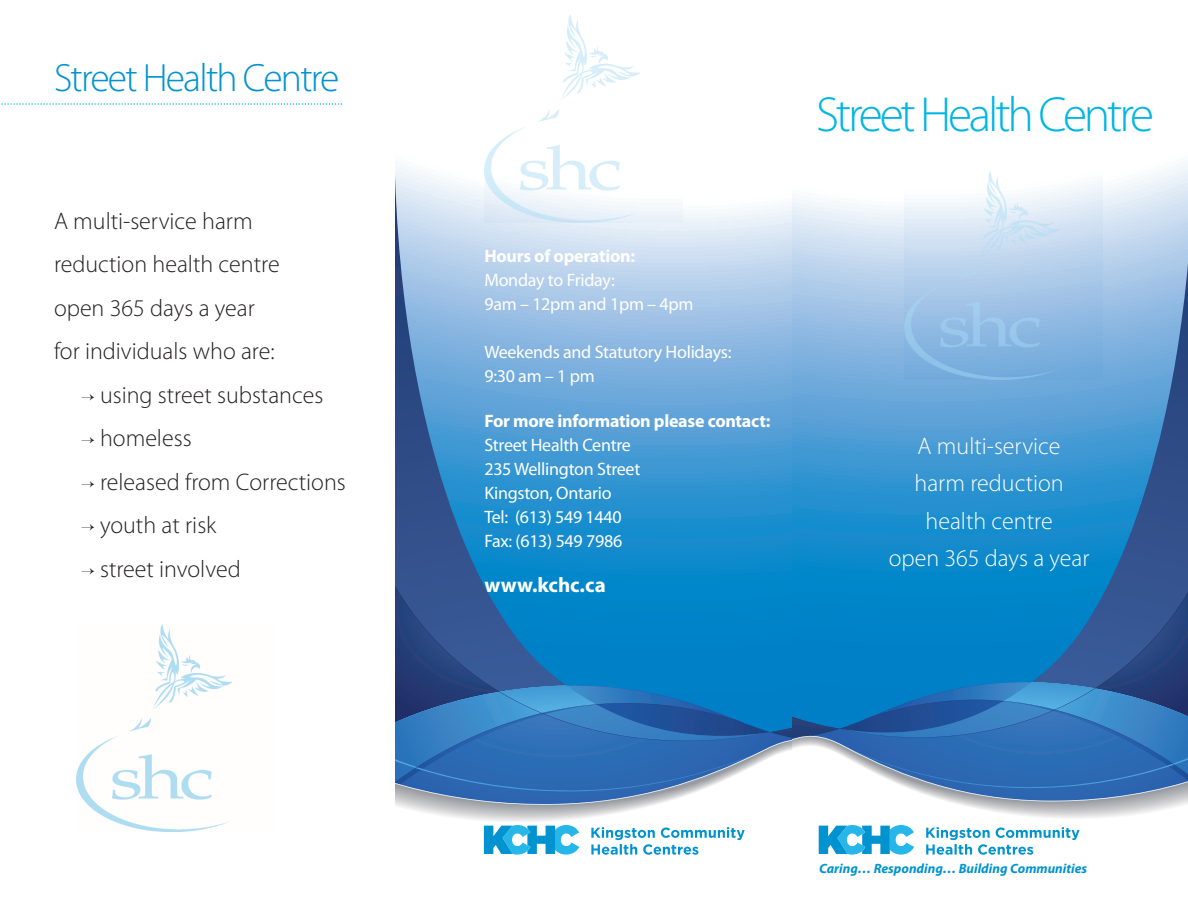
<style>
.page{position:relative;width:1188px;height:918px;background:#fff}
.page>*{position:absolute;margin:0;border:0;box-sizing:border-box;transform-origin:0 0}
.t1{font:300 49.5px "Myriad Pro";letter-spacing:-.065em;color:#00b6e4}
.t2{font:300 39.6px "Myriad Pro";letter-spacing:-.045em;color:#0093d0}
.t3{font:300 24px/43.5px "Myriad Pro";color:#231f20}
.t4{font:300 24px/37.5px "Myriad Pro";color:#fff;text-align:center}
.t5{font:700 21px "Myriad Pro";color:#fff}
.t6{font:18px/24px "Myriad Pro";letter-spacing:-.015em;color:#fff}
.t7{font:700 18px "Myriad Pro";letter-spacing:-.015em;color:#fff}
.t8{font:italic 700 13.5px "Myriad Pro";color:#0093d0}
</style>
<div class="page">
<svg style="left:399px;top:806px;width:249px;height:7px;background:#c8c9cb"></svg>
<svg style="left:769px;top:206px;width:23px;height:379px;background:#6dafdd"></svg>
<div style="left:770px;top:585px;width:22px;height:82px;background:#0083c8"></div>
<svg style="left:396px;top:166px;width:373px;height:419px;background:#6eaad7"></svg>
<svg style="left:396px;top:585px;width:374px;height:82px;background:#0f74b6"></svg>
<svg style="left:792px;top:198px;width:48px;height:384px;background:#6dafdd"></svg>
<div style="left:792px;top:582px;width:47px;height:85px;background:#0083c8"></div>
<svg style="left:840px;top:165px;width:348px;height:417px;background:#5ea2d3"></svg>
<svg style="left:839px;top:582px;width:349px;height:85px;background:#0f74b7"></svg>
<svg style="left:396px;top:667px;width:792px;height:139px;background:#4380bb"></svg>
<svg style="left:926px;top:827px;width:154px;height:28px"></svg>
<svg style="left:819px;top:825px;width:95px;height:30px"></svg>
<svg style="left:591px;top:827px;width:154px;height:28px"></svg>
<svg style="left:484px;top:825px;width:95px;height:30px"></svg>
<svg style="left:1px;top:103px;width:341px;height:2px"></svg>
<img style="left:484px;top:15px;width:199px;height:208px">
<img style="left:905px;top:172px;width:198px;height:208px">
<img style="left:76px;top:624px;width:157px;height:208px">
<h2 class="t2" style="left:54px;top:63px;width:287px">Street Health Centre</h2>
<p class="t3" style="left:54px;top:201px;width:227px">A multi-service harm reduction health centre open 365 days a year for individuals who are:</p>
<p class="t3" style="left:81px;top:375px;width:244px">→ using street substances</p>
<p class="t3" style="left:81px;top:418px;width:112px">→ homeless</p>
<p class="t3" style="left:81px;top:462px;width:266px">→ released from Corrections</p>
<p class="t3" style="left:81px;top:505px;width:137px">→ youth at risk</p>
<p class="t3" style="left:81px;top:549px;width:161px">→ street involved</p>
<p class="t7" style="left:484px;top:250px;width:152px">Hours of operation:</p>
<p class="t6" style="left:484px;top:270px;width:211px">Monday to Friday:<br>9am – 12pm and 1pm – 4pm</p>
<p class="t6" style="left:484px;top:342px;width:249px">Weekends and Statutory Holidays:<br>9:30 am – 1 pm</p>
<p class="t7" style="left:484px;top:415px;width:287px">For more information please contact:</p>
<p class="t6" style="left:484px;top:435px;width:157px">Street Health Centre<br>235 Wellington Street<br>Kingston, Ontario<br>Tel: (613) 549 1440<br>Fax: (613) 549 7986</p>
<p class="t5" style="left:484px;top:578px;width:123px">www.kchc.ca</p>
<h1 class="t1" style="left:816px;top:95px;width:339px">StreetHealthCentre</h1>
<p class="t4" style="left:889px;top:429px;width:202px">A multi-service<br>harm reduction health centre<br>open 365 days a year</p>
<p class="t8" style="left:819px;top:864px;width:270px">Caring… Responding… Building Communities</p>
</div>
